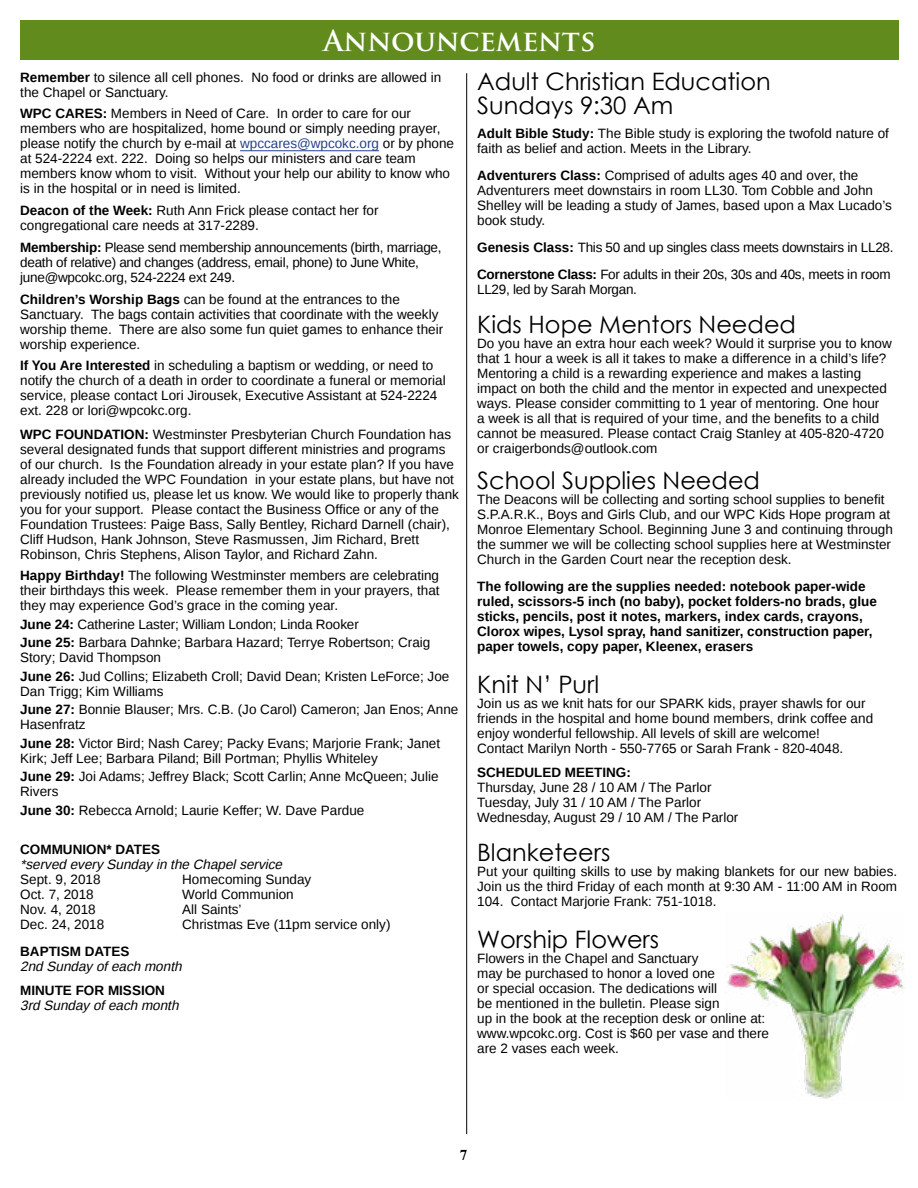
<style>
.page{position:relative;width:918px;height:1188px;background:#fff}
.page>*{position:absolute;margin:0;border:0;box-sizing:border-box;transform-origin:0 0}
.t1{font:700 28.5px "Trajan Pro";color:#fff}
.t2{font:24px/24px "Century Gothic";color:#000}
.t3{font:700 15px "Times New Roman";color:#000}
.t4{font:13.5px/15px "Liberation Sans";color:#000}
.t5{font:700 13.5px/15px "Liberation Sans";color:#000}
.t6{font:13.5px/15px "Liberation Sans";letter-spacing:-.02em;color:#000}
.t7{font:italic 13.5px "Liberation Sans";color:#000}
.s1{font-weight:700}
.s2{color:#25408f}
</style>
<div class="page">
<hr style="left:466px;top:73px;width:1px;height:1061px;background:#000">
<div style="left:20px;top:20px;width:879px;height:40px;background:#618b1d"></div>
<img style="left:727px;top:914px;width:177px;height:185px">
<hr style="left:240px;top:150px;width:139px;height:1px;background:#25408f">
<h1 class="t1" style="left:323px;top:23px;width:274px">Announcements</h1>
<h2 class="t2" style="left:477px;top:69px;width:295px">Adult Christian Education<br>Sundays 9:30 Am</h2>
<p class="t4" style="left:477px;top:126px;width:413px"><span class="s1">Adult Bible Study:</span> The Bible study is exploring the twofold nature of faith as belief and action. Meets in the Library.</p>
<p class="t4" style="left:477px;top:168px;width:416px"><span class="s1">Adventurers Class:</span> Comprised of adults ages 40 and over, the Adventurers meet downstairs in room LL30. Tom Cobble and John Shelley will be leading a study of James, based upon a Max Lucado’s book study.</p>
<p class="t6" style="left:477px;top:234px;width:418px;line-height:27px"><span class="s1">Genesis Class:</span> This 50 and up singles class meets downstairs in LL28.<br><span class="s1">Cornerstone Class:</span> For adults in their 20s, 30s and 40s, meets in room</p>
<p class="t6" style="left:477px;top:282px;width:161px">LL29, led by Sarah Morgan.</p>
<h2 class="t2" style="left:477px;top:312px;width:320px">Kids Hope Mentors Needed</h2>
<p class="t4" style="left:477px;top:336px;width:416px">Do you have an extra hour each week? Would it surprise you to know that 1 hour a week is all it takes to make a difference in a child’s life?<br>Mentoring a child is a rewarding experience and makes a lasting impact on both the child and the mentor in expected and unexpected ways. Please consider committing to 1 year of mentoring. One hour<br>a week is all that is required of your time, and the benefits to a child cannot be measured. Please contact Craig Stanley at 405-820-4720 or craigerbonds@outlook.com</p>
<h2 class="t2" style="left:477px;top:468px;width:284px">School Supplies Needed</h2>
<p class="t4" style="left:477px;top:492px;width:417px">The Deacons will be collecting and sorting school supplies to benefit S.P.A.R.K., Boys and Girls Club, and our WPC Kids Hope program at Monroe Elementary School. Beginning June 3 and continuing through the summer we will be collecting school supplies here at Westminster Church in the Garden Court near the reception desk.</p>
<p class="t5" style="left:477px;top:578px;width:401px">The following are the supplies needed: notebook paper-wide ruled, scissors-5 inch (no baby), pocket folders-no brads, glue sticks, pencils, post it notes, markers, index cards, crayons, Clorox wipes, Lysol spray, hand sanitizer, construction paper, paper towels, copy paper, Kleenex, erasers</p>
<h2 class="t2" style="left:477px;top:672px;width:124px">Knit N’ Purl</h2>
<p class="t4" style="left:477px;top:696px;width:397px">Join us as we knit hats for our SPARK kids, prayer shawls for our friends in the hospital and home bound members, drink coffee and enjoy wonderful fellowship. All levels of skill are welcome!<br>Contact Marilyn North - 550-7765 or Sarah Frank - 820-4048.</p>
<p class="t5" style="left:477px;top:764px;width:155px">SCHEDULED MEETING:</p>
<p class="t4" style="left:477px;top:780px;width:263px">Thursday, June 28 / 10 AM / The Parlor<br>Tuesday, July 31 / 10 AM / The Parlor<br>Wednesday, August 29 / 10 AM / The Parlor</p>
<h2 class="t2" style="left:477px;top:840px;width:135px">Blanketeers</h2>
<p class="t4" style="left:477px;top:864px;width:422px;text-align:justify">Put your quilting skills to use by making blankets for our new babies.<br>Join us the third Friday of each month at 9:30 AM - 11:00 AM in Room 104. Contact Marjorie Frank: 751-1018.</p>
<h2 class="t2" style="left:477px;top:927px;width:183px">Worship Flowers</h2>
<p class="t4" style="left:477px;top:951px;width:293px">Flowers in the Chapel and Sanctuary<br>may be purchased to honor a loved one<br>or special occasion. The dedications will<br>be mentioned in the bulletin. Please sign<br>up in the book at the reception desk or online at: www.wpcokc.org. Cost is $60 per vase and there are 2 vases each week.</p>
<p class="t4" style="left:20px;top:70px;width:422px"><span class="s1">Remember</span> to silence all cell phones. No food or drinks are allowed in the Chapel or Sanctuary.</p>
<p class="t4" style="left:20px;top:107px;width:435px"><span class="s1">WPC CARES:</span> Members in Need of Care. In order to care for our members who are hospitalized, home bound or simply needing prayer, please notify the church by e-mail at <span class="s2">wpccares@wpcokc.org</span> or by phone at 524-2224 ext. 222. Doing so helps our ministers and care team members know whom to visit. Without your help our ability to know who is in the hospital or in need is limited.</p>
<p class="t4" style="left:20px;top:203px;width:360px"><span class="s1">Deacon of the Week:</span> Ruth Ann Frick please contact her for congregational care needs at 317-2289.</p>
<p class="t6" style="left:20px;top:240px;width:423px"><span class="s1">Membership:</span> Please send membership announcements (birth, marriage, death of relative) and changes (address, email, phone) to June White, june@wpcokc.org, 524-2224 ext 249.</p>
<p class="t4" style="left:20px;top:292px;width:424px"><span class="s1">Children’s Worship Bags</span> can be found at the entrances to the Sanctuary. The bags contain activities that coordinate with the weekly worship theme. There are also some fun quiet games to enhance their worship experience.</p>
<p class="t4" style="left:20px;top:359px;width:427px"><span class="s1">If You Are Interested</span> in scheduling a baptism or wedding, or need to notify the church of a death in order to coordinate a funeral or memorial service, please contact Lori Jirousek, Executive Assistant at 524-2224 ext. 228 or lori@wpcokc.org.</p>
<p class="t4" style="left:20px;top:427px;width:440px"><span class="s1">WPC FOUNDATION:</span> Westminster Presbyterian Church Foundation has several designated funds that support different ministries and programs of our church. Is the Foundation already in your estate plan? If you have already included the WPC Foundation in your estate plans, but have not previously notified us, please let us know. We would like to properly thank you for your support. Please contact the Business Office or any of the Foundation Trustees: Paige Bass, Sally Bentley, Richard Darnell (chair), Cliff Hudson, Hank Johnson, Steve Rasmussen, Jim Richard, Brett Robinson, Chris Stephens, Alison Taylor, and Richard Zahn.</p>
<p class="t4" style="left:20px;top:569px;width:421px;text-align:justify"><span class="s1">Happy Birthday!</span> The following Westminster members are celebrating their birthdays this week. Please remember them in your prayers, that they may experience God’s grace in the coming year.</p>
<p class="t4" style="left:20px;top:615px;width:412px;line-height:18.5px"><span class="s1">June 24:</span> Catherine Laster; William London; Linda Rooker<br><span class="s1">June 25:</span> Barbara Dahnke; Barbara Hazard; Terrye Robertson; Craig</p>
<p class="t4" style="left:20px;top:649px;width:431px;line-height:18.5px">Story; David Thompson<br><span class="s1">June 26:</span> Jud Collins; Elizabeth Croll; David Dean; Kristen LeForce; Joe</p>
<p class="t4" style="left:20px;top:683px;width:440px;line-height:18.5px">Dan Trigg; Kim Williams<br><span class="s1">June 27:</span> Bonnie Blauser; Mrs. C.B. (Jo Carol) Cameron; Jan Enos; Anne</p>
<p class="t4" style="left:20px;top:716px;width:421px;line-height:18.5px">Hasenfratz<br><span class="s1">June 28:</span> Victor Bird; Nash Carey; Packy Evans; Marjorie Frank; Janet</p>
<p class="t4" style="left:20px;top:750px;width:420px;line-height:18.5px">Kirk; Jeff Lee; Barbara Piland; Bill Portman; Phyllis Whiteley<br><span class="s1">June 29:</span> Joi Adams; Jeffrey Black; Scott Carlin; Anne McQueen; Julie</p>
<p class="t4" style="left:20px;top:783px;width:346px;line-height:18.5px">Rivers<br><span class="s1">June 30:</span> Rebecca Arnold; Laurie Keffer; W. Dave Pardue</p>
<p class="t5" style="left:20px;top:842px;width:141px">COMMUNION* DATES</p>
<p class="t7" style="left:20px;top:857px;width:267px">*served every Sunday in the Chapelservice</p>
<p class="t4" style="left:20px;top:873px;width:82px">Sept. 9, 2018</p>
<p class="t4" style="left:182px;top:873px;width:131px">Homecoming Sunday</p>
<p class="t4" style="left:20px;top:888px;width:75px">Oct. 7, 2018</p>
<p class="t4" style="left:182px;top:888px;width:113px">World Communion</p>
<p class="t4" style="left:20px;top:903px;width:77px">Nov. 4, 2018</p>
<p class="t4" style="left:182px;top:903px;width:61px">All Saints’</p>
<p class="t4" style="left:20px;top:918px;width:86px">Dec. 24, 2018</p>
<p class="t4" style="left:182px;top:918px;width:210px">Christmas Eve (11pm service only)</p>
<p class="t5" style="left:20px;top:943px;width:111px">BAPTISM DATES</p>
<p class="t7" style="left:20px;top:958px;width:166px">2nd Sunday ofeach month</p>
<p class="t5" style="left:20px;top:982px;width:146px">MINUTE FOR MISSION</p>
<p class="t7" style="left:20px;top:997px;width:163px">3rd Sunday ofeach month</p>
<p class="t3" style="left:460px;top:1144px;width:9px">7</p>
</div>
